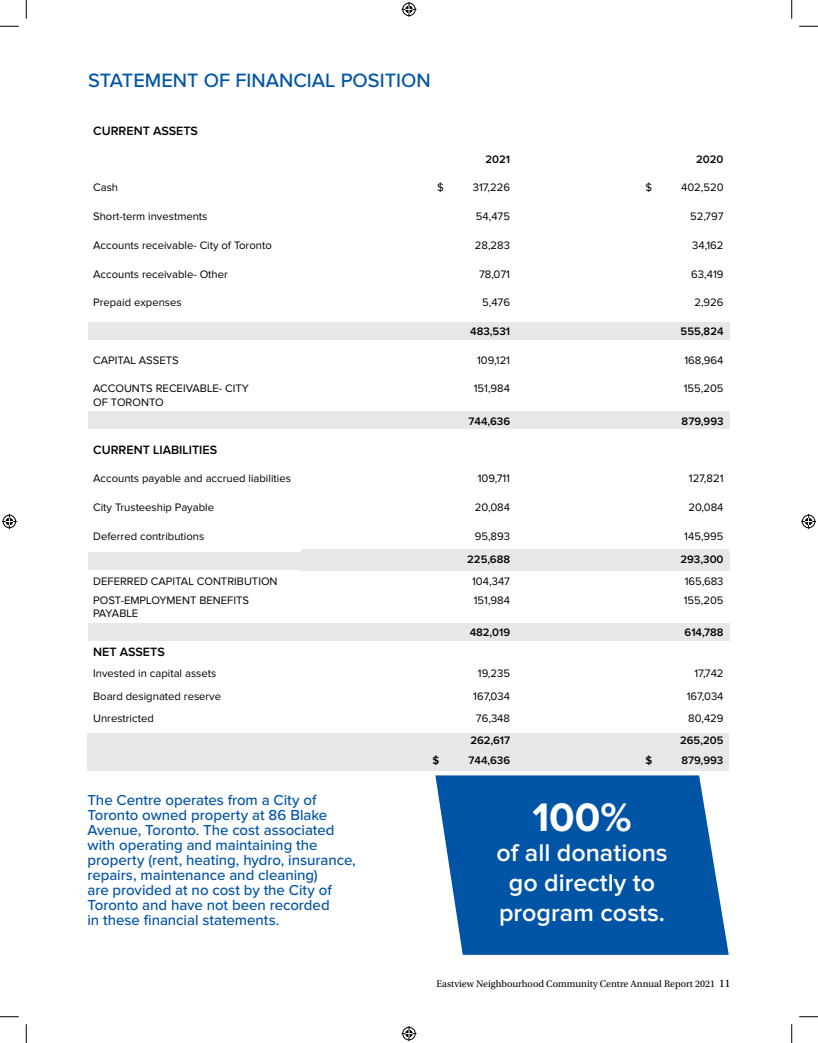
<style>
.page{position:relative;width:818px;height:1043px;background:#fff}
.page>*{position:absolute;margin:0;border:0;box-sizing:border-box;transform-origin:0 0}
.t1{font:700 41.25px "Proxima Nova";color:#fff}
.t2{font:600 25px/30px "Proxima Nova";color:#fff;text-align:center}
.t3{font:500 20px "Proxima Nova";color:#0054a6}
.t4{font:500 15px/15px "Proxima Nova";letter-spacing:-.005em;color:#0054a6}
.t5{font:600 12.5px "Proxima Nova";color:#000}
.t6{font:11.25px/13.5px "Proxima Nova";color:#000}
.t7{font:600 11.25px "Proxima Nova";color:#000}
.t8{font:10px "Utopia Std";color:#000}
.s1{font-size:11.25px}
</style>
<div class="page">
<div style="left:88px;top:322px;width:641px;height:18px;background:#e6e7e8"></div>
<div style="left:88px;top:411px;width:641px;height:17px;background:#e6e7e8"></div>
<div style="left:88px;top:551px;width:641px;height:18px;background:#e6e7e8"></div>
<div style="left:88px;top:623px;width:641px;height:18px;background:#e6e7e8"></div>
<div style="left:87px;top:733px;width:641px;height:37px;background:#e6e7e8"></div>
<svg style="left:435px;top:775px;width:293px;height:179px;background:#1964ae"></svg>
<div style="left:301px;top:549px;width:214px;height:22px;background:#e6e7e8"></div>
<div style="left:515px;top:549px;width:213px;height:22px;background:#e6e7e8"></div>
<svg style="left:0;top:25px;width:19px;height:2px"></svg>
<svg style="left:799px;top:25px;width:19px;height:2px"></svg>
<svg style="left:0;top:1016px;width:19px;height:1px"></svg>
<svg style="left:799px;top:1016px;width:19px;height:1px"></svg>
<svg style="left:25px;top:0;width:2px;height:19px"></svg>
<svg style="left:25px;top:1024px;width:2px;height:18px"></svg>
<svg style="left:791px;top:0;width:1px;height:19px"></svg>
<svg style="left:791px;top:1024px;width:1px;height:18px"></svg>
<svg style="left:401px;top:2px;width:15px;height:15px"></svg>
<svg style="left:401px;top:1026px;width:15px;height:15px"></svg>
<svg style="left:2px;top:514px;width:15px;height:15px"></svg>
<svg style="left:801px;top:514px;width:15px;height:15px"></svg>
<h3 class="t3" style="left:88px;top:69px;width:344px">STATEMENT OF FINANCIAL POSITION</h3>
<p class="t5" style="left:93px;top:125px;width:106px">CURRENT ASSETS</p>
<p class="t7" style="left:485px;top:154px;width:26px">2021</p>
<p class="t7" style="left:696px;top:154px;width:29px">2020</p>
<p class="t6" style="left:93px;top:181px;width:26px">Cash</p>
<p class="t6" style="left:437px;top:181px;width:8px">$</p>
<p class="t6" style="left:473px;top:181px;width:39px">317,226</p>
<p class="t6" style="left:645px;top:181px;width:8px">$</p>
<p class="t6" style="left:681px;top:181px;width:44px">402,520</p>
<p class="t6" style="left:93px;top:210px;width:116px">Short-term investments</p>
<p class="t6" style="left:476px;top:210px;width:36px">54,475</p>
<p class="t6" style="left:690px;top:210px;width:35px">52,797</p>
<p class="t6" style="left:93px;top:239px;width:180px">Accounts receivable- City of Toronto</p>
<p class="t6" style="left:475px;top:239px;width:37px">28,283</p>
<p class="t6" style="left:692px;top:239px;width:33px">34,162</p>
<p class="t6" style="left:93px;top:267px;width:136px">Accounts receivable- Other</p>
<p class="t6" style="left:479px;top:267px;width:33px">78,071</p>
<p class="t6" style="left:691px;top:267px;width:34px">63,419</p>
<p class="t6" style="left:93px;top:296px;width:90px">Prepaid expenses</p>
<p class="t6" style="left:482px;top:296px;width:29px">5,476</p>
<p class="t6" style="left:694px;top:296px;width:31px">2,926</p>
<p class="t7" style="left:470px;top:326px;width:41px">483,531</p>
<p class="t7" style="left:680px;top:326px;width:44px">555,824</p>
<p class="t6" style="left:93px;top:353px;width:87px">CAPITAL ASSETS</p>
<p class="t6" style="left:477px;top:353px;width:34px">109,121</p>
<p class="t6" style="left:684px;top:353px;width:41px">168,964</p>
<p class="t6" style="left:93px;top:382px;width:157px">ACCOUNTS RECEIVABLE- CITY<br>OF TORONTO</p>
<p class="t6" style="left:473px;top:382px;width:38px">151,984</p>
<p class="t6" style="left:683px;top:382px;width:41px">155,205</p>
<p class="t7" style="left:468px;top:416px;width:43px">744,636</p>
<p class="t7" style="left:681px;top:416px;width:43px">879,993</p>
<p class="t5" style="left:93px;top:444px;width:125px">CURRENT LIABILITIES</p>
<p class="t6" style="left:93px;top:472px;width:199px">Accounts payable and accrued liabilities</p>
<p class="t6" style="left:478px;top:472px;width:34px">109,711</p>
<p class="t6" style="left:688px;top:472px;width:36px">127,821</p>
<p class="t6" style="left:93px;top:501px;width:122px">City Trusteeship Payable</p>
<p class="t6" style="left:475px;top:501px;width:37px">20,084</p>
<p class="t6" style="left:688px;top:501px;width:37px">20,084</p>
<p class="t6" style="left:93px;top:529px;width:113px">Deferred contributions</p>
<p class="t6" style="left:474px;top:529px;width:37px">95,893</p>
<p class="t6" style="left:684px;top:529px;width:41px">145,995</p>
<p class="t7" style="left:467px;top:554px;width:44px">225,688</p>
<p class="t7" style="left:680px;top:554px;width:45px">293,300</p>
<p class="t6" style="left:93px;top:574px;width:186px">DEFERRED CAPITAL CONTRIBUTION</p>
<p class="t6" style="left:472px;top:574px;width:39px">104,347</p>
<p class="t6" style="left:684px;top:574px;width:40px">165,683</p>
<p class="t6" style="left:93px;top:593px;width:157px">POST-EMPLOYMENT BENEFITS<br>PAYABLE</p>
<p class="t6" style="left:473px;top:593px;width:38px">151,984</p>
<p class="t6" style="left:683px;top:593px;width:41px">155,205</p>
<p class="t7" style="left:469px;top:627px;width:42px">482,019</p>
<p class="t7" style="left:684px;top:627px;width:40px">614,788</p>
<p class="t5" style="left:93px;top:646px;width:73px">NET ASSETS</p>
<p class="t6" style="left:93px;top:667px;width:125px">Invested in capital assets</p>
<p class="t6" style="left:478px;top:667px;width:34px">19,235</p>
<p class="t6" style="left:694px;top:667px;width:31px">17,742</p>
<p class="t6" style="left:93px;top:690px;width:129px">Board designated reserve</p>
<p class="t6" style="left:473px;top:690px;width:38px">167,034</p>
<p class="t6" style="left:686px;top:690px;width:38px">167,034</p>
<p class="t6" style="left:93px;top:712px;width:62px">Unrestricted</p>
<p class="t6" style="left:476px;top:712px;width:36px">76,348</p>
<p class="t6" style="left:688px;top:712px;width:37px">80,429</p>
<p class="t7" style="left:470px;top:735px;width:41px">262,617</p>
<p class="t7" style="left:680px;top:735px;width:45px">265,205</p>
<p class="t7" style="left:432px;top:755px;width:8px">$</p>
<p class="t7" style="left:468px;top:755px;width:43px">744,636</p>
<p class="t7" style="left:645px;top:755px;width:8px">$</p>
<p class="t7" style="left:681px;top:755px;width:43px">879,993</p>
<h1 class="t1" style="left:532px;top:798px;width:101px">100%</h1>
<h2 class="t2" style="left:496px;top:838px;width:173px">of all donations go directly to program costs.</h2>
<p class="t4" style="left:87px;top:793px;width:270px">The Centre operates from a City of Toronto owned property at 86 Blake Avenue, Toronto. The cost associated with operating and maintaining the property (rent, heating, hydro, insurance, repairs, maintenance and cleaning)<br>are provided at no cost by the City of Toronto and have not been recorded<br>in these financial statements.</p>
<p class="t8" style="left:436px;top:978px;width:295px">Eastview Neighbourhood Community Centre Annual Report 2021 <span class="s1">11</span></p>
</div>
